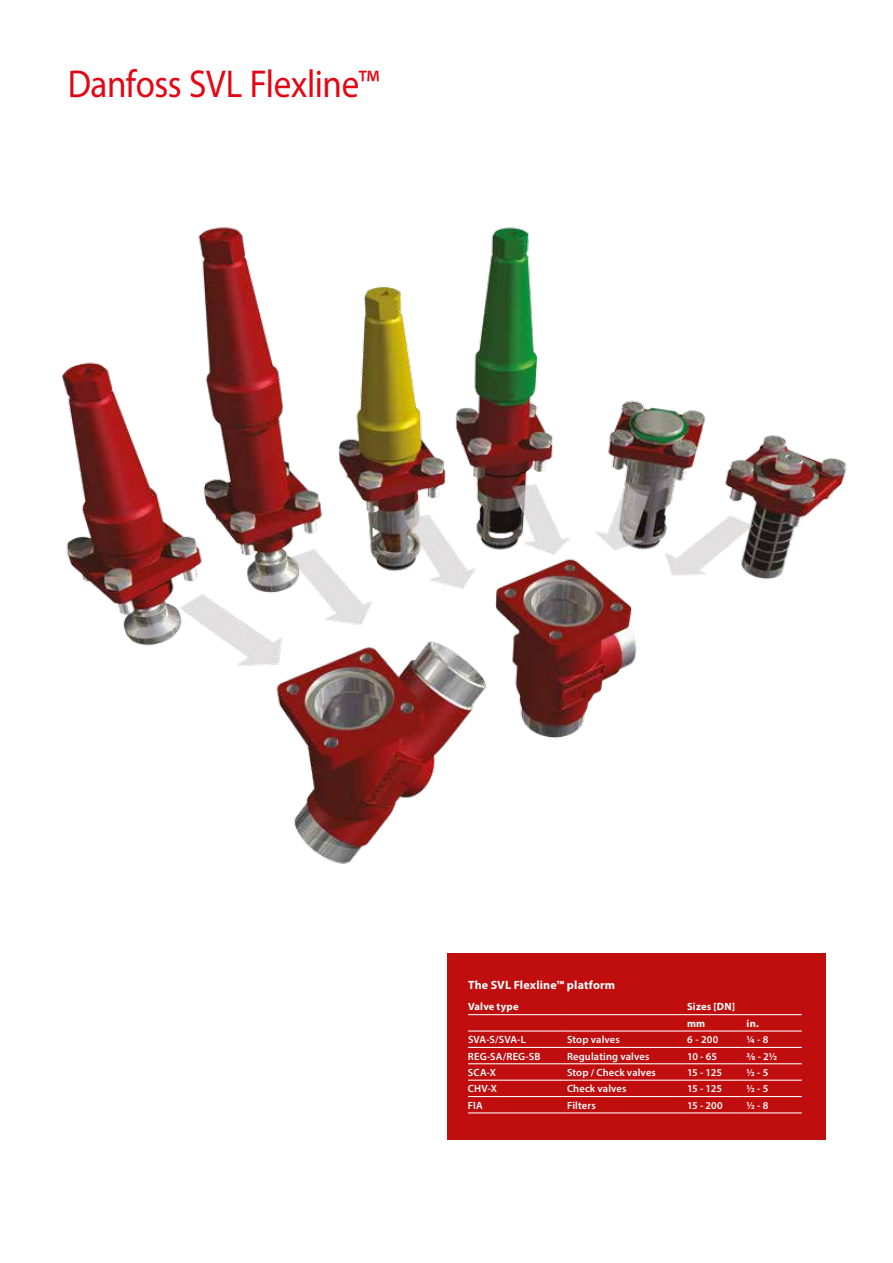
<style>
.page{position:relative;width:893px;height:1263px;background:#fff}
.page>*{position:absolute;margin:0;border:0;box-sizing:border-box;transform-origin:0 0}
.t1{font:39px "Myriad Pro";letter-spacing:-.015em;color:#e30613;scale:.9 1}
.t2{font:700 12px "Myriad Pro";letter-spacing:.015em;color:#fff}
.t3{font:600 10.5px "Myriad Pro";letter-spacing:.015em;color:#fff}
.t4{font:700 10.5px/16.4px "Myriad Pro";letter-spacing:.02em;color:#fff}
</style>
<div class="page">
<div style="left:447px;top:953px;width:378px;height:187px;background:#c00d0e"></div>
<hr style="left:468px;top:1014px;width:95px;height:1px;background:#fff">
<hr style="left:563px;top:1014px;width:120px;height:1px;background:#fff">
<hr style="left:683px;top:1014px;width:59px;height:1px;background:#fff">
<hr style="left:742px;top:1014px;width:60px;height:1px;background:#fff">
<hr style="left:468px;top:1030px;width:95px;height:1px;background:#fff">
<hr style="left:563px;top:1030px;width:120px;height:1px;background:#fff">
<hr style="left:683px;top:1030px;width:59px;height:1px;background:#fff">
<hr style="left:742px;top:1030px;width:60px;height:1px;background:#fff">
<hr style="left:468px;top:1047px;width:95px;height:1px;background:#fff">
<hr style="left:563px;top:1047px;width:120px;height:1px;background:#fff">
<hr style="left:683px;top:1047px;width:59px;height:1px;background:#fff">
<hr style="left:742px;top:1047px;width:60px;height:1px;background:#fff">
<hr style="left:468px;top:1063px;width:95px;height:1px;background:#fff">
<hr style="left:563px;top:1063px;width:120px;height:1px;background:#fff">
<hr style="left:683px;top:1063px;width:59px;height:1px;background:#fff">
<hr style="left:742px;top:1063px;width:60px;height:1px;background:#fff">
<hr style="left:468px;top:1080px;width:95px;height:1px;background:#fff">
<hr style="left:563px;top:1080px;width:120px;height:1px;background:#fff">
<hr style="left:683px;top:1080px;width:59px;height:1px;background:#fff">
<hr style="left:742px;top:1080px;width:60px;height:1px;background:#fff">
<hr style="left:468px;top:1096px;width:95px;height:1px;background:#fff">
<hr style="left:563px;top:1096px;width:120px;height:1px;background:#fff">
<hr style="left:683px;top:1096px;width:59px;height:1px;background:#fff">
<hr style="left:742px;top:1096px;width:60px;height:1px;background:#fff">
<hr style="left:468px;top:1112px;width:95px;height:1px;background:#fff">
<hr style="left:563px;top:1112px;width:120px;height:1px;background:#fff">
<hr style="left:683px;top:1112px;width:59px;height:1px;background:#fff">
<hr style="left:742px;top:1112px;width:60px;height:1px;background:#fff">
<img style="left:62px;top:227px;width:785px;height:786px">
<h1 class="t1" style="left:68px;top:60px;width:348px">Danfoss SVL Flexline™</h1>
<p class="t2" style="left:468px;top:977px;width:149px">The SVL Flexline™ platform</p>
<p class="t4" style="left:468px;top:998px;width:52px">Valve type</p>
<p class="t4" style="left:687px;top:998px;width:49px">Sizes [DN] mm</p>
<p class="t4" style="left:747px;top:1015px;width:14px">in.</p>
<p class="t3" style="left:468px;top:1033px;width:59px">SVA-S/SVA-L</p>
<p class="t3" style="left:567px;top:1033px;width:54px">Stop valves</p>
<p class="t3" style="left:687px;top:1033px;width:33px">6 - 200</p>
<p class="t3" style="left:747px;top:1033px;width:23px">¼ - 8</p>
<p class="t3" style="left:468px;top:1049px;width:74px">REG-SA/REG-SB</p>
<p class="t3" style="left:567px;top:1049px;width:84px">Regulating valves</p>
<p class="t3" style="left:687px;top:1049px;width:31px">10 - 65</p>
<p class="t3" style="left:747px;top:1049px;width:32px">3/8 - 2½</p>
<p class="t3" style="left:468px;top:1066px;width:30px">SCA-X</p>
<p class="t3" style="left:567px;top:1066px;width:90px">Stop / Check valves</p>
<p class="t3" style="left:687px;top:1066px;width:36px">15 - 125</p>
<p class="t3" style="left:747px;top:1066px;width:23px">½ - 5</p>
<p class="t3" style="left:468px;top:1082px;width:31px">CHV-X</p>
<p class="t3" style="left:567px;top:1082px;width:61px">Check valves</p>
<p class="t3" style="left:687px;top:1082px;width:36px">15 - 125</p>
<p class="t3" style="left:747px;top:1082px;width:23px">½ - 5</p>
<p class="t3" style="left:468px;top:1098px;width:16px">FIA</p>
<p class="t3" style="left:567px;top:1098px;width:30px">Filters</p>
<p class="t3" style="left:687px;top:1098px;width:37px">15 - 200</p>
<p class="t3" style="left:747px;top:1098px;width:23px">½ - 8</p>
</div>
